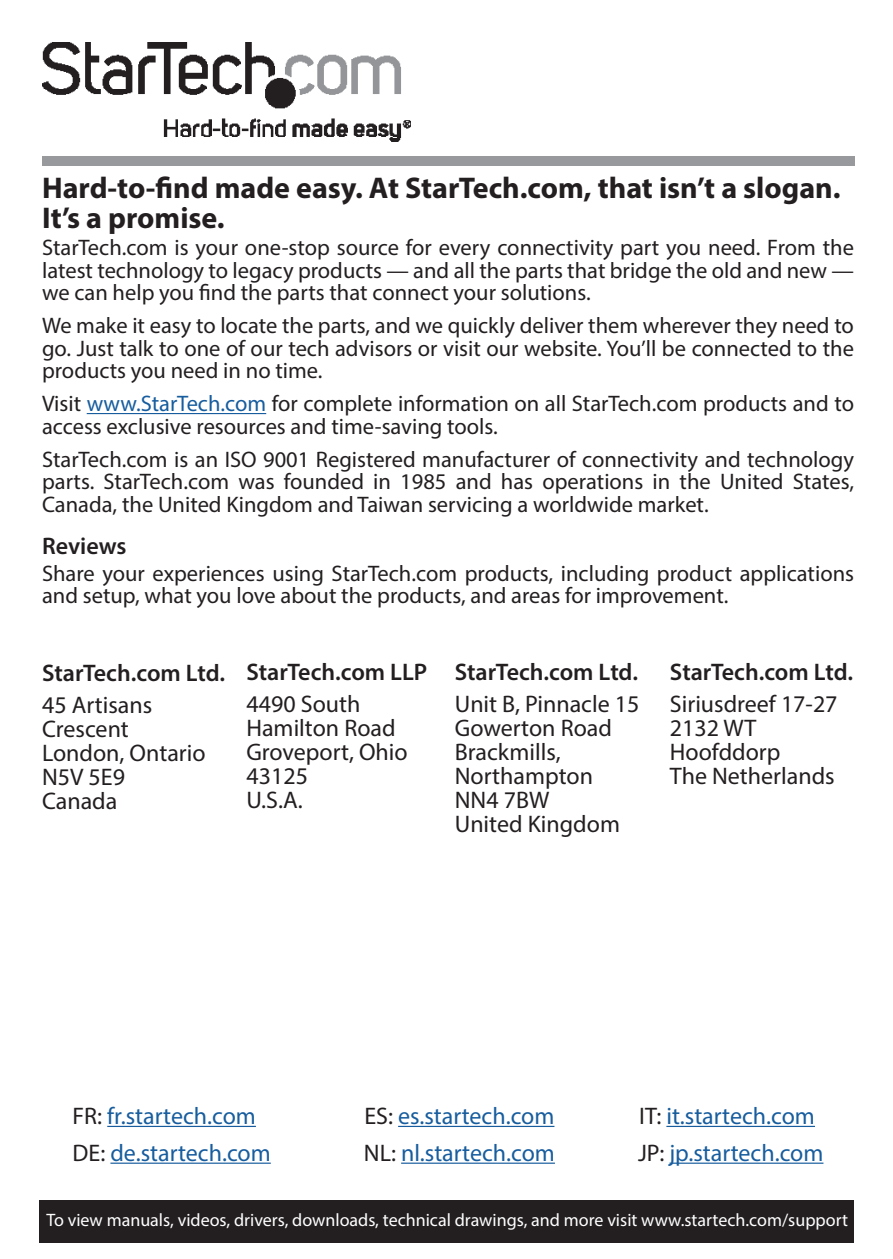
<style>
.page{position:relative;width:893px;height:1259px;background:#fff}
.page>*{position:absolute;margin:0;border:0;box-sizing:border-box;transform-origin:0 0}
.t1{font:700 30px/30px "Myriad Pro";color:#231f20}
.t2{font:24px/24px "Myriad Pro";color:#231f20}
.t3{font:24px/36.9px "Myriad Pro";color:#175d9e}
.t4{font:600 24px "Myriad Pro";color:#231f20}
.t5{font:22.5px/22.5px "Myriad Pro";color:#231f20;text-align:justify}
.t6{font:18px "Myriad Pro";color:#fff}
.s1{color:#175d9e}
.s2{color:#231f20}
</style>
<div class="page">
<img style="left:42px;top:42px;width:369px;height:100px">
<hr style="left:87px;top:413px;width:179px;height:1px;background:#175d9e">
<hr style="left:107px;top:1125px;width:149px;height:2px;background:#175d9e">
<hr style="left:110px;top:1162px;width:161px;height:1px;background:#175d9e">
<hr style="left:398px;top:1125px;width:156px;height:2px;background:#175d9e">
<hr style="left:401px;top:1162px;width:154px;height:1px;background:#175d9e">
<hr style="left:666px;top:1125px;width:149px;height:2px;background:#175d9e">
<hr style="left:669px;top:1162px;width:154px;height:1px;background:#175d9e">
<div style="left:42px;top:156px;width:812px;height:9px;background:#97999c"></div>
<div style="left:39px;top:1200px;width:814px;height:43px;background:#231f20"></div>
<h1 class="t1" style="left:42px;top:172px;width:800px">Hard-to-find made easy. At StarTech.com, that isn’t a slogan.<br>It’s a promise.</h1>
<p class="t5" style="left:42px;top:236px;width:813px">StarTech.com is your one-stop source for every connectivity part you need. From the latest technology to legacy products — and all the parts that bridge the old and new — we can help you find the parts that connect your solutions.</p>
<p class="t5" style="left:42px;top:314px;width:813px">We make it easy to locate the parts, and we quickly deliver them wherever they need to go. Just talk to one of our tech advisors or visit our website. You’ll be connected to the products you need in no time.</p>
<p class="t5" style="left:42px;top:392px;width:813px">Visit <span class="s1">www.StarTech.com</span> for complete information on all StarTech.com products and to access exclusive resources and time-saving tools.</p>
<p class="t5" style="left:42px;top:448px;width:814px">StarTech.com is an ISO 9001 Registered manufacturer of connectivity and technology parts. StarTech.com was founded in 1985 and has operations in the United States, Canada, the United Kingdom and Taiwan servicing a worldwide market.</p>
<p class="t4" style="left:42px;top:530px;width:86px">Reviews</p>
<p class="t5" style="left:42px;top:561px;width:813px">Share your experiences using StarTech.com products, including product applications and setup, what you love about the products, and areas for improvement.</p>
<p class="t4" style="left:42px;top:657px;width:185px">StarTech.com Ltd.</p>
<p class="t2" style="left:42px;top:692px;width:165px">45 Artisans<br>Crescent<br>London, Ontario<br>N5V 5E9<br>Canada</p>
<p class="t4" style="left:246px;top:656px;width:182px">StarTech.com LLP</p>
<p class="t2" style="left:246px;top:692px;width:163px">4490 South<br>Hamilton Road<br>Groveport, Ohio<br>43125<br>U.S.A.</p>
<p class="t4" style="left:455px;top:656px;width:185px">StarTech.com Ltd.</p>
<p class="t2" style="left:455px;top:692px;width:186px">Unit B, Pinnacle 15<br>Gowerton Road<br>Brackmills,<br>Northampton<br>NN4 7BW<br>United Kingdom</p>
<p class="t4" style="left:670px;top:656px;width:185px">StarTech.com Ltd.</p>
<p class="t2" style="left:670px;top:692px;width:169px">Siriusdreef 17-27<br>2132 WT<br>Hoofddorp<br>The Netherlands</p>
<p class="t3" style="left:73px;top:1097px;width:200px"><span class="s2">FR:</span> fr.startech.com<br><span class="s2">DE:</span> de.startech.com</p>
<p class="t3" style="left:364px;top:1097px;width:192px"><span class="s2">ES:</span> es.startech.com<br><span class="s2">NL:</span> nl.startech.com</p>
<p class="t3" style="left:638px;top:1097px;width:187px"><span class="s2">IT:</span> it.startech.com<br><span class="s2">JP:</span> jp.startech.com</p>
<p class="t6" style="left:46px;top:1208px;width:803px">To view manuals, videos, drivers, downloads, technical drawings, and more visit www.startech.com/support</p>
</div>
